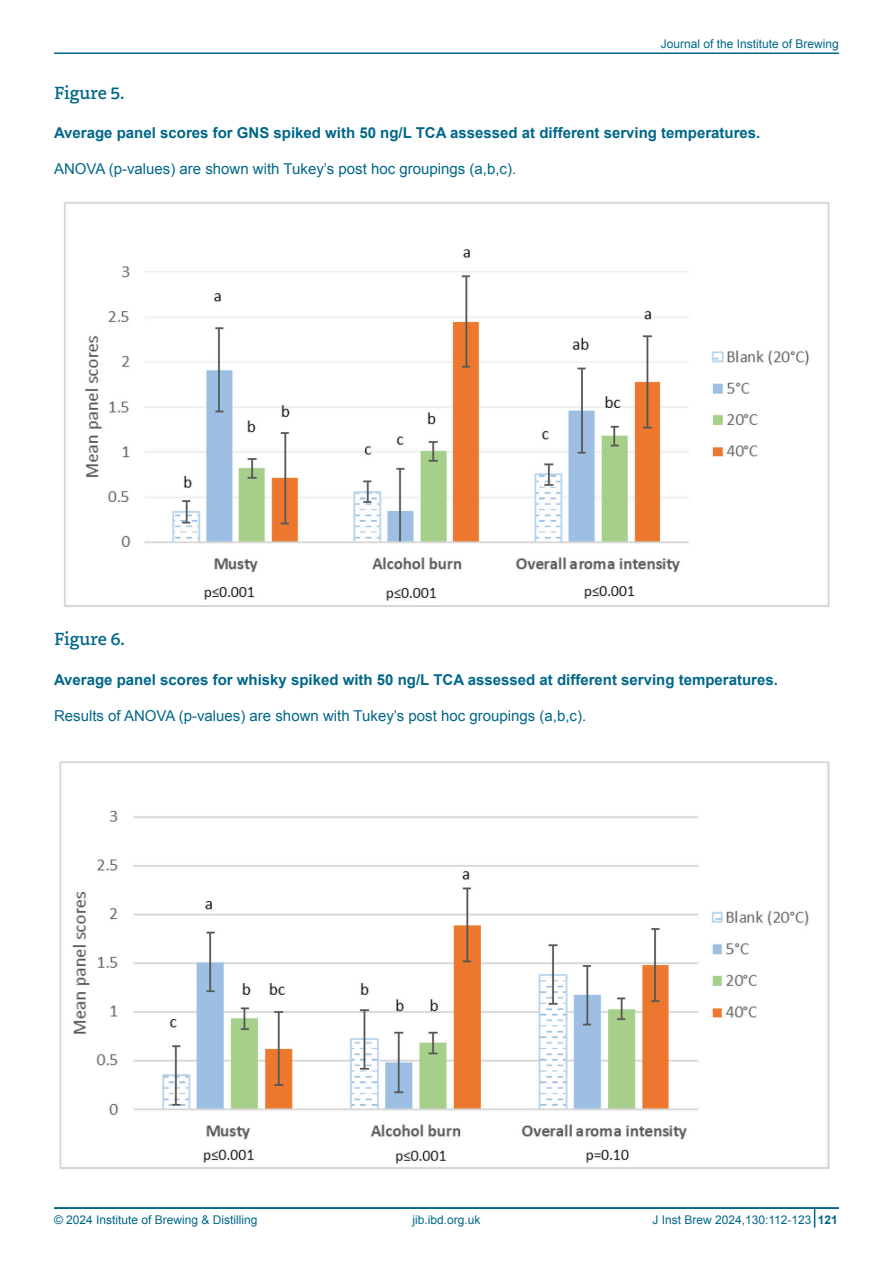
<style>
.page{position:relative;width:893px;height:1263px;background:#fff}
.page>*{position:absolute;margin:0;border:0;box-sizing:border-box;transform-origin:0 0}
.t1{font:500 18px "Dovetail MVB";color:#016789}
.t2{font:700 15px "Arial";color:#016789}
.t3{font:15px "Arial";color:#016789}
.t4{font:12px "Arial";color:#016789}
.t5{font:700 12px "Arial";color:#016789}
</style>
<div class="page">
<hr style="left:54px;top:52px;width:785px;height:2px;background:#016789">
<hr style="left:54px;top:1207px;width:785px;height:2px;background:#016789">
<svg style="left:814px;top:1209px;width:1px;height:18px"></svg>
<img style="left:64px;top:202px;width:766px;height:405px">
<img style="left:59px;top:761px;width:771px;height:408px">
<p class="t4" style="left:661px;top:36px;width:180px">Journal of the Institute of Brewing</p>
<p class="t1" style="left:54px;top:79px;width:72px">Figure 5.</p>
<p class="t2" style="left:54px;top:123px;width:708px">Average panel scores for GNS spiked with 50 ng/L TCA assessed at different serving temperatures.</p>
<p class="t3" style="left:54px;top:159px;width:464px">ANOVA (p-values) are shown with Tukey’s post hoc groupings (a,b,c).</p>
<p class="t1" style="left:54px;top:625px;width:72px">Figure 6.</p>
<p class="t2" style="left:54px;top:669px;width:725px">Average panel scores for whisky spiked with 50 ng/L TCA assessed at different serving temperatures.</p>
<p class="t3" style="left:54px;top:705px;width:534px">Results of ANOVA (p-values) are shown with Tukey’s post hoc groupings (a,b,c).</p>
<p class="t4" style="left:54px;top:1212px;width:205px">© 2024 Institute of Brewing &amp; Distilling</p>
<p class="t4" style="left:412px;top:1212px;width:70px">jib.ibd.org.uk</p>
<p class="t4" style="left:652px;top:1212px;width:161px">J Inst Brew 2024,130:112-123</p>
<p class="t5" style="left:818px;top:1212px;width:22px">121</p>
</div>
